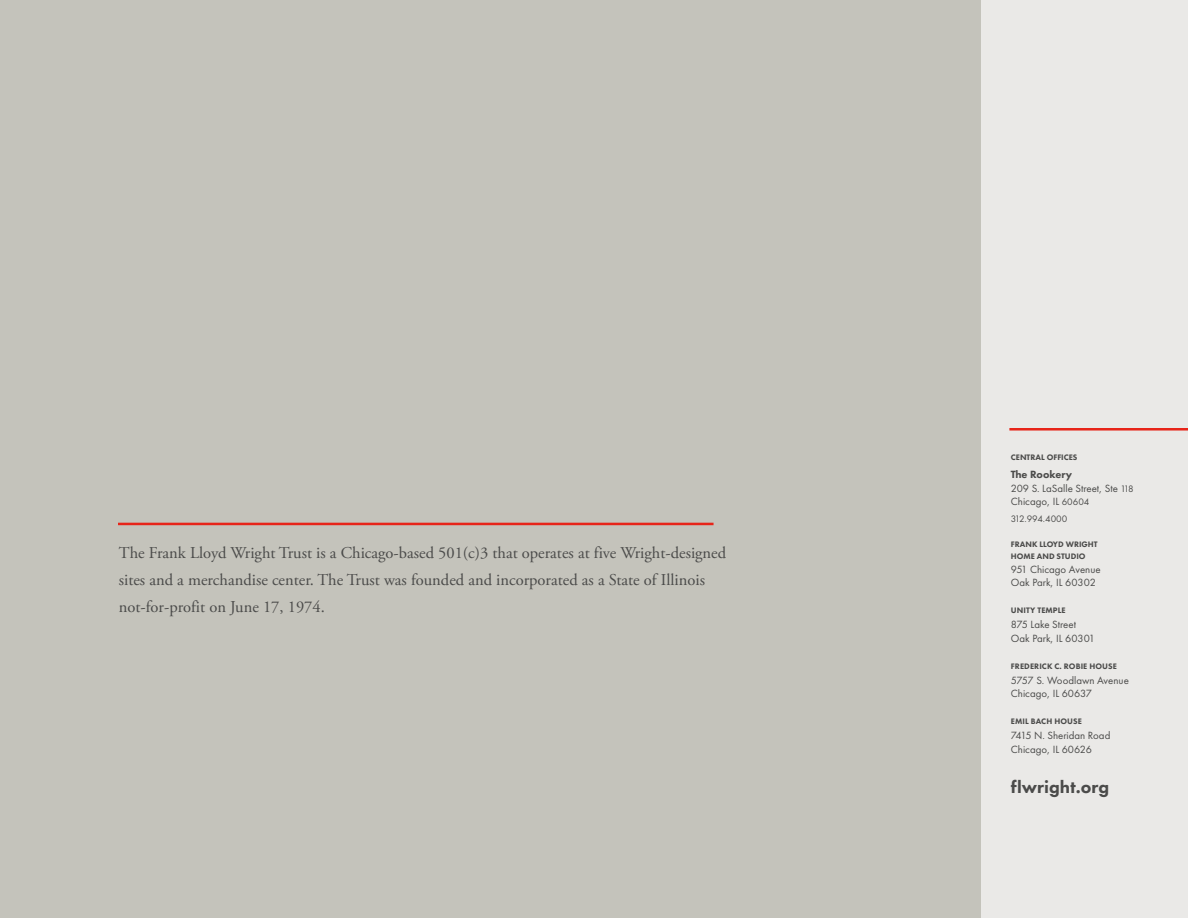
<style>
.page{position:relative;width:1188px;height:918px;background:#c4c3bb}
.page>*{position:absolute;margin:0;border:0;box-sizing:border-box;transform-origin:0 0}
.t1{font:800 18px "Futura PT";color:#4b4b4a}
.t2{font:16.5px/27px "Adobe Garamond Pro";color:#4b4b4a}
.t3{font:10.8px/13.5px "Futura PT";color:#4b4b4a}
.t4{font:9.75px "Futura PT";color:#4b4b4a}
.t5{font:800 8.25px/12px "Futura PT";letter-spacing:.01em;color:#4b4b4a}
.s1{font-weight:800}
.s2{font-size:9.75px}
</style>
<div class="page">
<div style="left:981px;top:0;width:207px;height:918px;background:#eae9e7"></div>
<svg style="left:1009px;top:428px;width:179px;height:3px"></svg>
<div style="left:118px;top:523px;width:596px;height:2px;border:2px solid #e72419"></div>
<p class="t2" style="left:119px;top:540px;width:609px">The Frank Lloyd Wright Trust is a Chicago-based 501(c)3 that operates at five Wright-designed sites and a merchandise center. The Trust was founded and incorporated as a State of Illinois not-for-profit on June 17, 1974.</p>
<p class="t5" style="left:1011px;top:451px;width:68px">CENTRAL OFFICES</p>
<p class="t3" style="left:1011px;top:468px;width:124px"><span class="s1">The Rookery<br></span>209 S. LaSalle Street, Ste <span class="s2">118<br></span>Chicago, IL <span class="s2">60604</span></p>
<p class="t4" style="left:1011px;top:513px;width:58px">312.994.4000</p>
<p class="t5" style="left:1011px;top:538px;width:88px">FRANK LLOYD WRIGHT<br>HOME AND STUDIO</p>
<p class="t3" style="left:1011px;top:562px;width:91px">951 Chicago Avenue<br>Oak Park, IL 60302</p>
<p class="t5" style="left:1011px;top:604px;width:56px">UNITY TEMPLE</p>
<p class="t3" style="left:1011px;top:618px;width:86px">875 Lake Street<br>Oak Park, IL 60301</p>
<p class="t5" style="left:1011px;top:660px;width:108px">FREDERICK C. ROBIE HOUSE</p>
<p class="t3" style="left:1011px;top:673px;width:120px">5757 S. Woodlawn Avenue<br>Chicago, IL 60637</p>
<p class="t5" style="left:1011px;top:715px;width:72px">EMIL BACH HOUSE</p>
<p class="t3" style="left:1011px;top:729px;width:101px">7415 N. Sheridan Road<br>Chicago, IL 60626</p>
<p class="t1" style="left:1011px;top:776px;width:100px">flwright.org</p>
</div>
